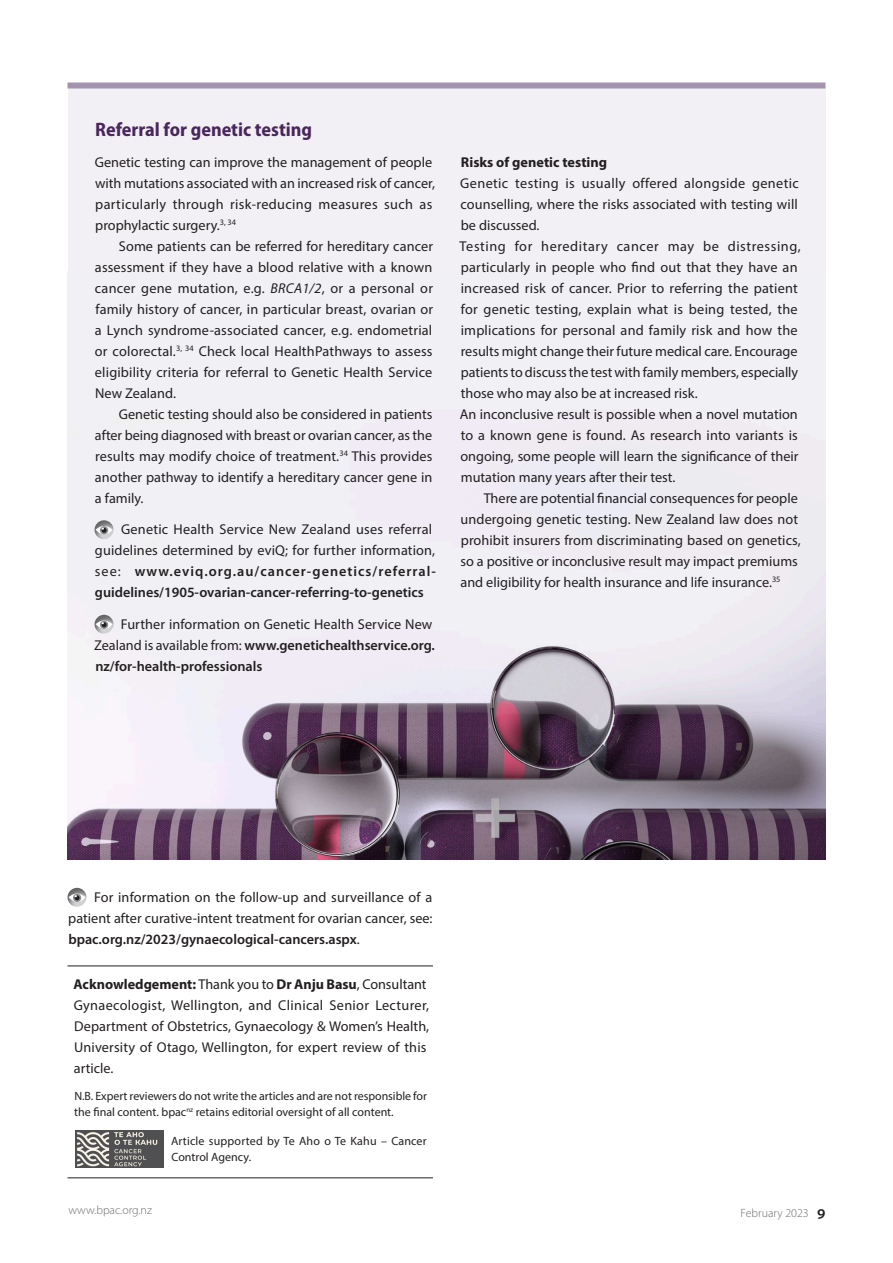
<style>
.page{position:relative;width:893px;height:1263px;background:#fff}
.page>*{position:absolute;margin:0;border:0;box-sizing:border-box;transform-origin:0 0}
.A_head{font:700 semi-condensed 19.5px "Myriad Pro";color:#49265e}
.Body{font:14.25px/21px "Myriad Pro";color:#231f20;text-align:justify}
.Body-First_Line_Inde{font:14.25px/21px "Myriad Pro";color:#231f20;text-align:justify}
.Body_Line_Space{font:14.25px/21px "Myriad Pro";letter-spacing:.01em;color:#231f20}
.Acknowlegement{font:14.25px/21px "Myriad Pro";letter-spacing:.01em;color:#231f20}
.C_head{font:700 14.25px "Myriad Pro";color:#231f20}
.Acknowlegement-2{font:12px/16.5px "Myriad Pro";color:#231f20}
.t1{font:300 12px "Myriad Pro";color:#6c6d70}
.s1{font-style:italic}
.s2{font-weight:600}
.s3{font-weight:700}
.s4{font-weight:600;font-size:15.75px;color:#231f20}
</style>
<div class="page">
<div style="left:68px;top:86px;width:757px;height:774px;background:#f2f0f4"></div>
<div style="left:67px;top:83px;width:758px;height:6px;background:#a493ae"></div>
<img style="left:68px;top:607px;width:757px;height:253px">
<hr style="left:67px;top:966px;width:366px;height:1px;background:#231f20">
<hr style="left:67px;top:1177px;width:366px;height:1px;background:#231f20">
<div style="left:65px;top:886px;width:23px;height:22px;background:#231f20;opacity:.6"></div>
<svg style="left:69px;top:893px;width:17px;height:9px"></svg>
<svg style="left:73px;top:894px;width:8px;height:8px"></svg>
<svg style="left:75px;top:895px;width:5px;height:5px"></svg>
<img style="left:75px;top:1130px;width:88px;height:38px">
<div style="left:92px;top:518px;width:23px;height:23px;background:#231f20;opacity:.6"></div>
<svg style="left:96px;top:526px;width:17px;height:8px"></svg>
<svg style="left:100px;top:526px;width:8px;height:8px"></svg>
<svg style="left:102px;top:528px;width:5px;height:5px"></svg>
<div style="left:92px;top:613px;width:23px;height:22px;background:#231f20;opacity:.6"></div>
<svg style="left:96px;top:620px;width:17px;height:9px"></svg>
<svg style="left:100px;top:621px;width:8px;height:8px"></svg>
<svg style="left:102px;top:622px;width:5px;height:5px"></svg>
<p class="A_head" style="left:95px;top:119px;width:218px">Referral for genetic testing</p>
<p class="Body" style="left:95px;top:151px;width:342px;text-align:left">Genetic testing can improve the management of people with mutations associated with an increased risk of cancer, particularly through risk-reducing measures such as prophylactic surgery.<sup>3,</sup> <sup>34</sup></p>
<p class="Body-First_Line_Inde" style="left:95px;top:235px;width:340px;text-indent:24px">Some patients can be referred for hereditary cancer assessment if they have a blood relative with a known cancer gene mutation, e.g. <span class="s1">BRCA1/2</span>, or a personal or family history of cancer, in particular breast, ovarian or a Lynch syndrome-associated cancer, e.g. endometrial or colorectal.<sup>3,</sup> <sup>34</sup> Check local HealthPathways to assess eligibility criteria for referral to Genetic Health Service New Zealand.</p>
<p class="Body-First_Line_Inde" style="left:95px;top:403px;width:339px;text-indent:24px">Genetic testing should also be considered in patients after being diagnosed with breast or ovarian cancer, as the results may modify choice of treatment.<sup>34</sup> This provides another pathway to identify a hereditary cancer gene in a family.</p>
<p class="Body_Line_Space" style="left:95px;top:518px;width:343px;text-indent:26px">Genetic Health Service New Zealand uses referral guidelines determined by eviQ; for further information, see: <span class="s2">www.eviq.org.au/cancer-genetics/referral&shy;guidelines/1905-ovarian-cancer-referring-to-genetics</span></p>
<p class="Body_Line_Space" style="left:94px;top:613px;width:342px;text-indent:27px">Further information on Genetic Health Service New<br>Zealand is available from: <span class="s2">www.genetichealthservice.org. nz/for-health-professionals</span></p>
<p class="C_head" style="left:461px;top:152px;width:148px">Risks of genetic testing</p>
<p class="Body" style="left:460px;top:172px;width:340px">Genetic testing is usually offered alongside genetic counselling, where the risks associated with testing will be discussed.</p>
<p class="Body" style="left:460px;top:235px;width:342px;text-align:left">Testing for hereditary cancer may be distressing, particularly in people who find out that they have an increased risk of cancer. Prior to referring the patient for genetic testing, explain what is being tested, the implications for personal and family risk and how the results might change their future medical care. Encourage patients to discuss the test with family members, especially those who may also be at increased risk.</p>
<p class="Body" style="left:460px;top:403px;width:340px">An inconclusive result is possible when a novel mutation to a known gene is found. As research into variants is ongoing, some people will learn the significance of their mutation many years after their test.</p>
<p class="Body-First_Line_Inde" style="left:460px;top:487px;width:342px;text-align:left;text-indent:23px">There are potential financial consequences for people undergoing genetic testing. New Zealand law does not prohibit insurers from discriminating based on genetics, so a positive or inconclusive result may impact premiums and eligibility for health insurance and life insurance.<sup>35</sup></p>
<p class="Body" style="left:68px;top:886px;width:366px;text-indent:26px">For information on the follow-up and surveillance of a patient after curative-intent treatment for ovarian cancer, see: <span class="s2">bpac.org.nz/2023/gynaecological-cancers.aspx</span>.</p>
<p class="Acknowlegement" style="left:74px;top:973px;width:357px"><span class="s3">Acknowledgement:</span> Thank you to <span class="s3">Dr Anju Basu</span>, Consultant Gynaecologist, Wellington, and Clinical Senior Lecturer, Department of Obstetrics, Gynaecology &amp; Women’s Health, University of Otago, Wellington, for expert review of this article.</p>
<p class="Acknowlegement-2" style="left:74px;top:1087px;width:354px">N.B. Expert reviewers do not write the articles and are not responsible for the final content. bpac<sup>nz</sup> retains editorial oversight of all content.</p>
<p class="Acknowlegement-2" style="left:171px;top:1132px;width:257px">Article supported by Te Aho o Te Kahu – Cancer<br>Control Agency.</p>
<p class="t1" style="left:69px;top:1202px;width:85px">www.bpac.org.nz</p>
<p class="t1" style="left:741px;top:1206px;width:86px">February 2023 <span class="s4">9</span></p>
</div>
